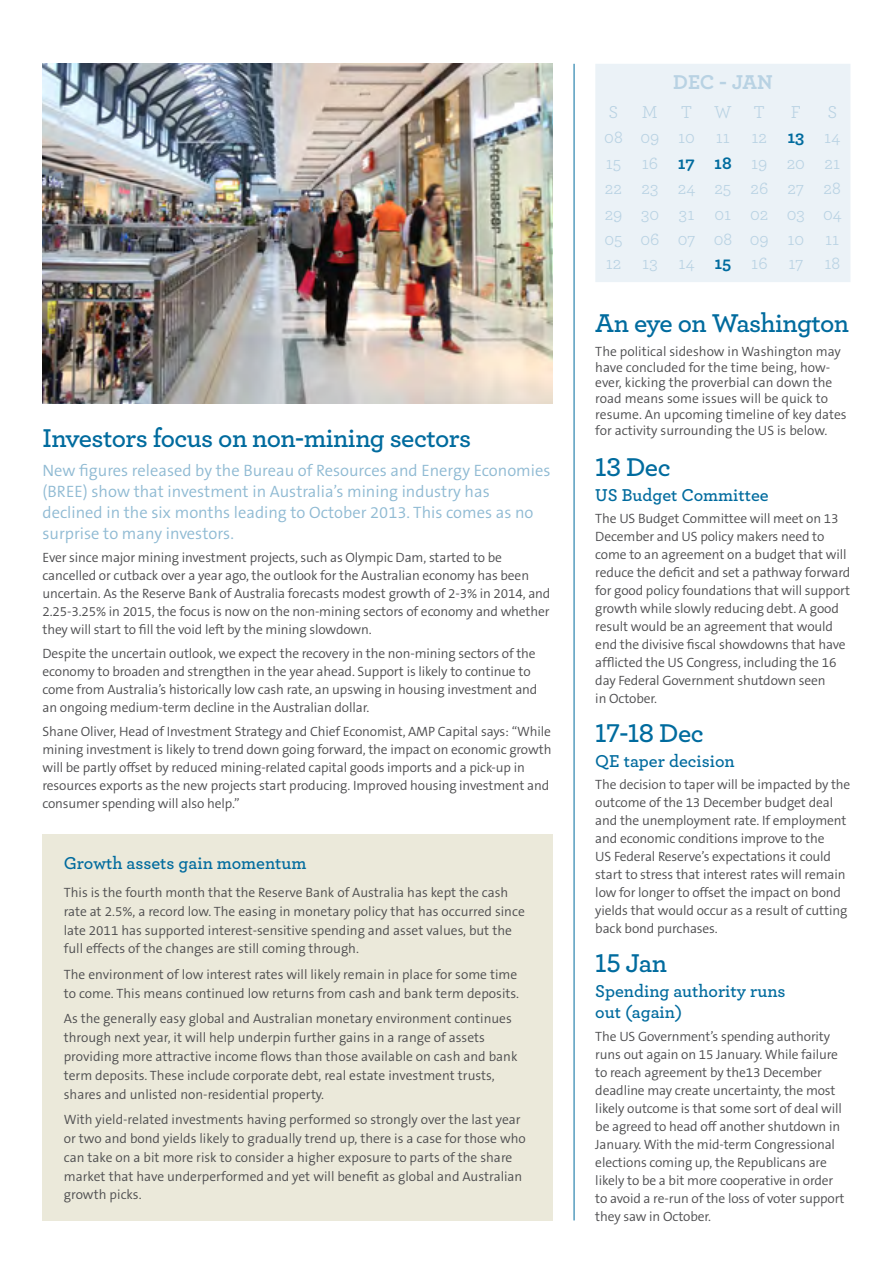
<style>
.page{position:relative;width:893px;height:1263px;background:#fff}
.page>*{position:absolute;margin:0;border:0;box-sizing:border-box;transform-origin:0 0}
.t1{font:27px "Archer Semibold LF";letter-spacing:-.02em;color:#006b9e}
.t2{font:700 21px "Archer";letter-spacing:-.01em;color:#b8d2e3}
.t3{font:18px/25.3px "Archer";color:#b8d2e3}
.t4{font:18px/21px "Archer Semibold LF";color:#006b9e}
.t5{font:300 16.5px/21px "The Sans B4";color:#8fbad3}
.t6{font:300 13.5px/18px "The Sans B4";letter-spacing:-.01em;color:#4d4d4f}
.s1{font-weight:700;color:#006b9e}
</style>
<div class="page">
<hr style="left:574px;top:64px;width:1px;height:1156px;background:#006b9e">
<div style="left:43px;top:834px;width:510px;height:387px;background:#ebe9da"></div>
<img style="left:43px;top:64px;width:510px;height:340px">
<div style="left:595px;top:64px;width:255px;height:218px;background:#ebf2f7"></div>
<h1 class="t1" style="left:43px;top:421px;width:430px">Investors focus on non-mining sectors</h1>
<p class="t5" style="left:43px;top:461px;width:509px">New figures released by the Bureau of Resources and Energy Economies (BREE) show that investment in Australia’s mining industry has declined in the six months leading to October 2013. This comes as no surprise to many investors.</p>
<p class="t6" style="left:43px;top:549px;width:509px">Ever since major mining investment projects, such as Olympic Dam, started to be cancelled or cutback over a year ago, the outlook for the Australian economy has been uncertain. As the Reserve Bank of Australia forecasts modest growth of 2-3% in 2014, and 2.25-3.25% in 2015, the focus is now on the non-mining sectors of economy and whether they will start to fill the void left by the mining slowdown.</p>
<p class="t6" style="left:43px;top:645px;width:496px">Despite the uncertain outlook, we expect the recovery in the non-mining sectors of the economy to broaden and strengthen in the year ahead. Support is likely to continue to come from Australia’s historically low cash rate, an upswing in housing investment and an ongoing medium-term decline in the Australian dollar.</p>
<p class="t6" style="left:43px;top:723px;width:511px">Shane Oliver, Head of Investment Strategy and Chief Economist, AMP Capital says: “While mining investment is likely to trend down going forward, the impact on economic growth will be partly offset by reduced mining-related capital goods imports and a pick-up in resources exports as the new projects start producing. Improved housing investment and consumer spending will also help.”</p>
<h3 class="t4" style="left:64px;top:852px;width:244px">Growth assets gain momentum</h3>
<p class="t6" style="left:64px;top:883px;width:463px;line-height:18.9px">This is the fourth month that the Reserve Bank of Australia has kept the cash rate at 2.5%, a record low. The easing in monetary policy that has occurred since late 2011 has supported interest-sensitive spending and asset values, but the full effects of the changes are still coming through.</p>
<p class="t6" style="left:64px;top:965px;width:457px;line-height:18.9px">The environment of low interest rates will likely remain in place for some time to come. This means continued low returns from cash and bank term deposits.</p>
<p class="t6" style="left:64px;top:1009px;width:455px;line-height:18.9px">As the generally easy global and Australian monetary environment continues through next year, it will help underpin further gains in a range of assets providing more attractive income flows than those available on cash and bank term deposits. These include corporate debt, real estate investment trusts, shares and unlisted non-residential property.</p>
<p class="t6" style="left:64px;top:1110px;width:464px;line-height:18.9px">With yield-related investments having performed so strongly over the last year or two and bond yields likely to gradually trend up, there is a case for those who can take on a bit more risk to consider a higher exposure to parts of the share market that have underperformed and yet will benefit as global and Australian growth picks.</p>
<h2 class="t2" style="left:673px;top:69px;width:101px">DEC - JAN</h2>
<h3 class="t3" style="left:604px;top:98px;width:239px;text-indent:223px">S<br>08 09 10 11 12 <span class="s1">13</span> 14<br>15 16 <span class="s1">17 18</span> 19 20 21<br>22 23 24 25 26 27 28<br>29 30 31 01 02 03 04<br>05 06 07 08 09 10 11<br>12 13 14 <span class="s1">15</span> 16 17 18</h3>
<h3 class="t3" style="left:609px;top:98px;width:11px">S</h3>
<h3 class="t3" style="left:642px;top:98px;width:18px">M</h3>
<h3 class="t3" style="left:681px;top:98px;width:86px">TWT</h3>
<h3 class="t3" style="left:791px;top:98px;width:12px">F</h3>
<h1 class="t1" style="left:595px;top:306px;width:255px">An eye on Washington</h1>
<p class="t6" style="left:595px;top:344px;width:253px;line-height:15.8px">The political sideshow in Washington may have concluded for the time being, how&shy;ever, kicking the proverbial can down the road means some issues will be quick to resume. An upcoming timeline of key dates for activity surrounding the US is below.</p>
<h1 class="t1" style="left:595px;top:450px;width:77px">13 Dec</h1>
<h3 class="t4" style="left:595px;top:484px;width:175px">US Budget Committee</h3>
<p class="t6" style="left:595px;top:510px;width:257px">The US Budget Committee will meet on 13<br>December and US policy makers need to come to an agreement on a budget that will reduce the deficit and set a pathway forward for good policy foundations that will support growth while slowly reducing debt. A good result would be an agreement that would end the divisive fiscal showdowns that have afflicted the US Congress, including the 16 day Federal Government shutdown seen<br>in October.</p>
<h1 class="t1" style="left:595px;top:716px;width:110px">17-18 Dec</h1>
<h3 class="t4" style="left:595px;top:750px;width:141px">QE taper decision</h3>
<p class="t6" style="left:595px;top:776px;width:257px">The decision to taper will be impacted by the outcome of the 13 December budget deal and the unemployment rate. If employment and economic conditions improve to the<br>US Federal Reserve’s expectations it could start to stress that interest rates will remain low for longer to offset the impact on bond yields that would occur as a result of cutting back bond purchases.</p>
<h1 class="t1" style="left:595px;top:946px;width:73px">15 Jan</h1>
<h3 class="t4" style="left:595px;top:980px;width:192px">Spending authority runs out (again)</h3>
<p class="t6" style="left:595px;top:1027px;width:251px">The US Government’s spending authority runs out again on 15 January. While failure to reach agreement by the13 December deadline may create uncertainty, the most likely outcome is that some sort of deal will be agreed to head off another shutdown in January. With the mid-term Congressional elections coming up, the Republicans are likely to be a bit more cooperative in order to avoid a re-run of the loss of voter support they saw in October.</p>
</div>
